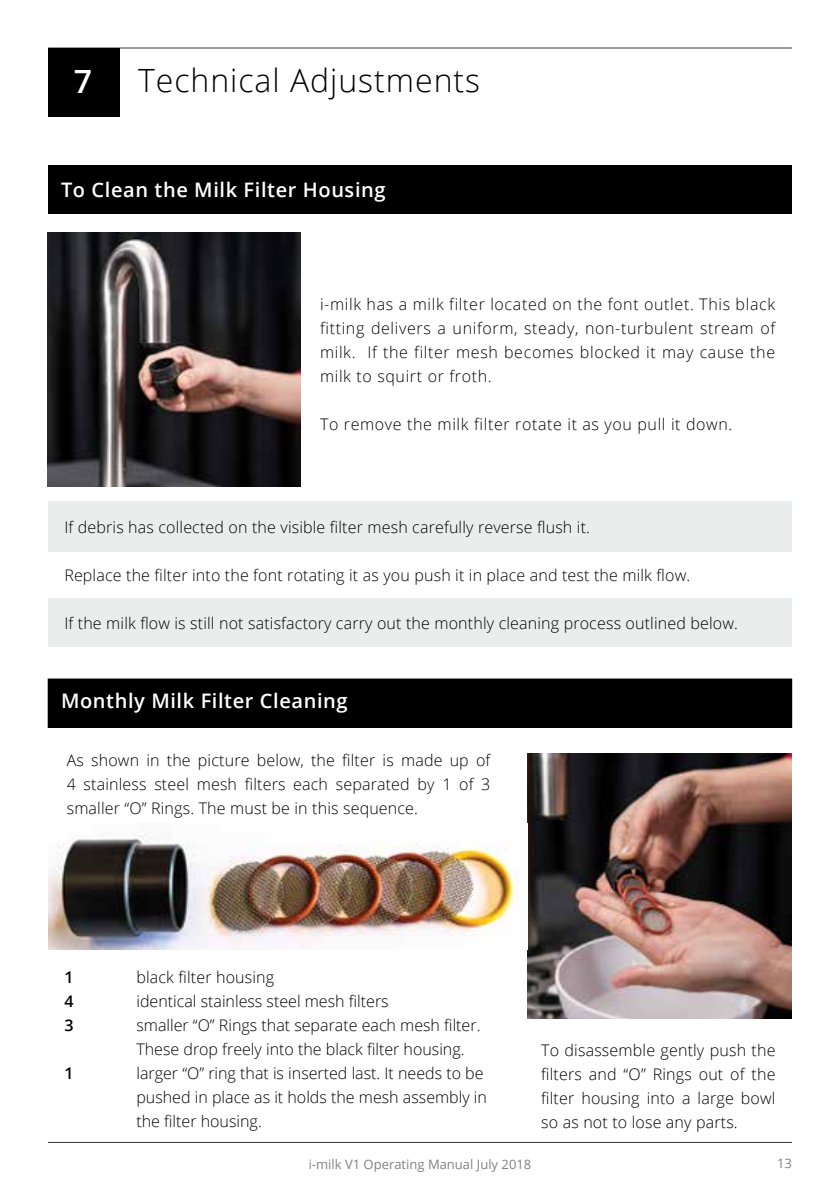
<style>
.page{position:relative;width:840px;height:1191px;background:#fff}
.page>*{position:absolute;margin:0;border:0;box-sizing:border-box;transform-origin:0 0}
.t1{font:300 32px "Open Sans";letter-spacing:.03em;color:#000}
.t2{font:600 32px "Open Sans";color:#fff}
.t3{font:600 20px "Open Sans";letter-spacing:.03em;color:#fff}
.t4{font:300 16px/24px "Open Sans";letter-spacing:.01em;color:#000;text-align:justify}
.t5{font:300 16px "Open Sans";letter-spacing:.04em;color:#000}
.t6{font:600 16px "Open Sans";color:#000}
.t7{font:13px "Open Sans";color:#808285}
</style>
<div class="page">
<hr style="left:48px;top:48px;width:743px;height:1px;background:#000">
<hr style="left:48px;top:1142px;width:743px;height:1px;background:#000">
<div style="left:48px;top:598px;width:743px;height:49px;background:#ebecec"></div>
<div style="left:48px;top:501px;width:743px;height:51px;background:#ebecec"></div>
<div style="left:48px;top:165px;width:743px;height:48px;background:#000"></div>
<div style="left:48px;top:679px;width:743px;height:48px;background:#000"></div>
<img style="left:48px;top:232px;width:252px;height:254px">
<img style="left:527px;top:753px;width:264px;height:265px">
<img style="left:48px;top:834px;width:471px;height:115px">
<div style="left:48px;top:48px;width:71px;height:69px;background:#000"></div>
<h1 class="t2" style="left:74px;top:60px;width:20px">7</h1>
<h1 class="t1" style="left:138px;top:58px;width:343px">Technical Adjustments</h1>
<p class="t3" style="left:61px;top:176px;width:326px">To Clean the Milk Filter Housing</p>
<p class="t4" style="left:320px;top:291px;width:456px">i-milk has a milk filter located on the font outlet. This black fitting delivers a uniform, steady, non-turbulent stream of milk. If the filter mesh becomes blocked it may cause the milk to squirt or froth.</p>
<p class="t5" style="left:320px;top:413px;width:413px">To remove the milk filter rotate it as you pull it down.</p>
<p class="t4" style="left:64px;top:514px;width:527px">If debris has collected on the visible filter mesh carefully reverse flush it.</p>
<p class="t4" style="left:64px;top:562px;width:627px">Replace the filter into the font rotating it as you push it in place and test the milk flow.</p>
<p class="t4" style="left:64px;top:610px;width:674px">If the milk flow is still not satisfactory carry out the monthly cleaning process outlined below.</p>
<p class="t3" style="left:61px;top:687px;width:288px">Monthly Milk Filter Cleaning</p>
<p class="t4" style="left:67px;top:748px;width:425px">As shown in the picture below, the filter is made up of 4 stainless steel mesh filters each separated by 1 of 3 smaller “O” Rings. The must be in this sequence.</p>
<p class="t6" style="left:64px;top:966px;width:11px">1</p>
<p class="t4" style="left:136px;top:965px;width:139px">black filter housing</p>
<p class="t6" style="left:64px;top:990px;width:11px">4</p>
<p class="t4" style="left:136px;top:989px;width:253px">identical stainless steel mesh filters</p>
<p class="t6" style="left:64px;top:1014px;width:11px">3</p>
<p class="t4" style="left:136px;top:1013px;width:345px">smaller “O” Rings that separate each mesh filter.<br>These drop freely into the black filter housing.</p>
<p class="t6" style="left:64px;top:1062px;width:11px">1</p>
<p class="t4" style="left:136px;top:1061px;width:352px;text-align:left">larger “O” ring that is inserted last. It needs to be pushed in place as it holds the mesh assembly in the filter housing.</p>
<p class="t4" style="left:541px;top:1037px;width:236px">To disassemble gently push the filters and “O” Rings out of the filter housing into a large bowl so as not to lose any parts.</p>
<p class="t7" style="left:308px;top:1155px;width:224px">i-milk V1 Operating Manual July 2018</p>
<p class="t7" style="left:776px;top:1154px;width:16px">13</p>
</div>
